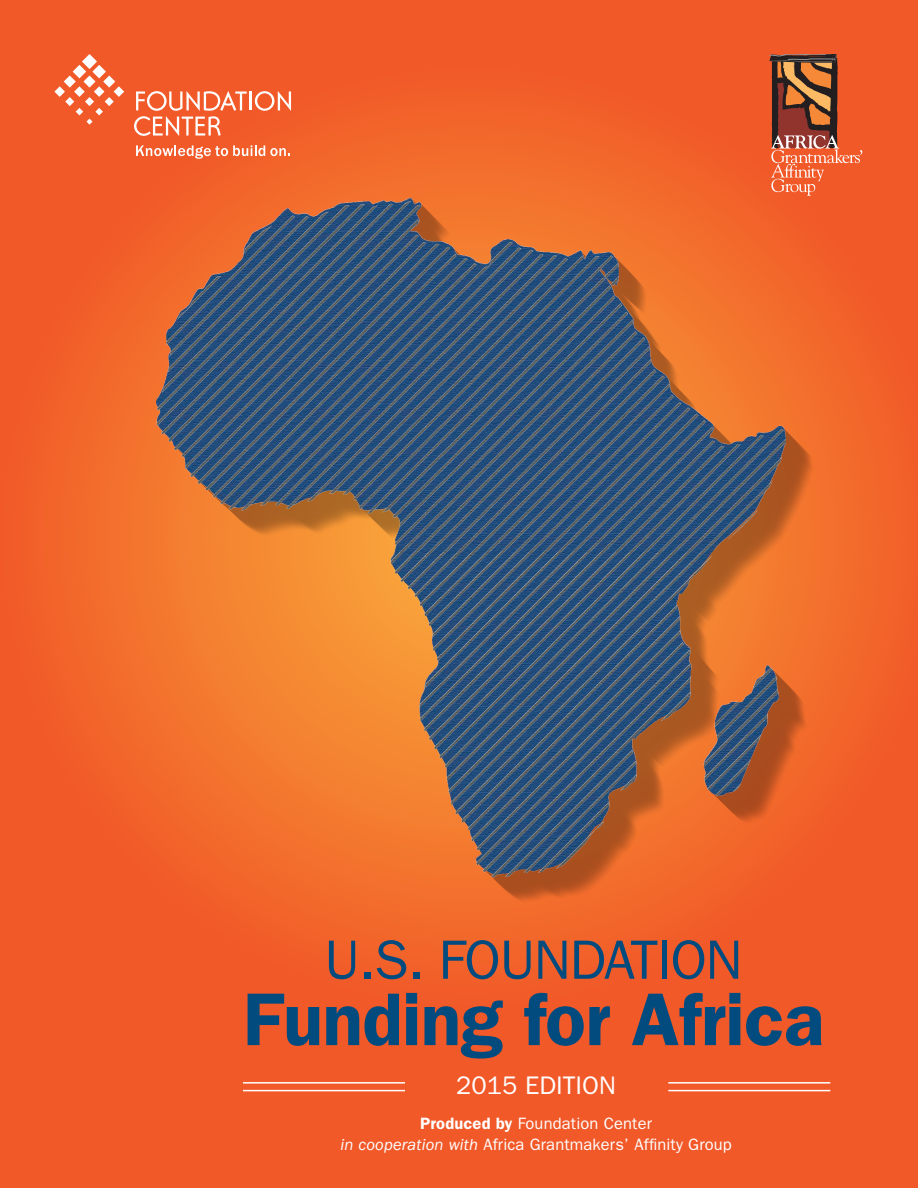
<style>
.page{position:relative;width:918px;height:1188px;background:#f15929}
.page>*{position:absolute;margin:0;border:0;box-sizing:border-box;transform-origin:0 0}
.t1{font:600 75px "ITC Franklin Gothic Std";letter-spacing:-.01em;color:#014b7f}
.t2{font:55.5px "ITC Franklin Gothic Std";letter-spacing:-.02em;color:#014b7f}
.t3{font:25.5px "ITC Franklin Gothic Std";color:#fff}
.t4{font:16.5px/21px "ITC Franklin Gothic Std";letter-spacing:.01em;color:#fff;text-align:center}
.s1{font-weight:600}
.s2{font-style:italic}
</style>
<div class="page">
<div style="left:3px;top:68px;width:915px;height:936px;background:linear-gradient(to right,#f15c29,#f15d29)"></div>
<img style="left:102px;top:147px;width:737px;height:784px">
<hr style="left:243px;top:1090px;width:162px;height:1px;background:#fff">
<hr style="left:243px;top:1082px;width:162px;height:2px;background:#fff">
<hr style="left:668px;top:1090px;width:162px;height:1px;background:#fff">
<hr style="left:668px;top:1082px;width:162px;height:2px;background:#fff">
<svg style="left:54px;top:54px;width:70px;height:71px"></svg>
<hr style="left:249px;top:91px;width:3px;height:19px;background:#fff">
<svg style="left:255px;top:91px;width:36px;height:20px"></svg>
<svg style="left:134px;top:91px;width:113px;height:45px"></svg>
<svg style="left:136px;top:145px;width:154px;height:14px"></svg>
<svg style="left:770px;top:54px;width:92px;height:142px"></svg>
<h2 class="t2" style="left:324px;top:928px;width:420px">U.S. FOUNDATION</h2>
<h1 class="t1" style="left:243px;top:975px;width:583px">Funding for Africa</h1>
<h3 class="t3" style="left:456px;top:1071px;width:161px">2015 EDITION</h3>
<p class="t4" style="left:340px;top:1113px;width:393px"><span class="s1">Produced by</span> Foundation Center<br><span class="s2">in cooperation with</span> Africa Grantmakers’ Affinity Group</p>
</div>
